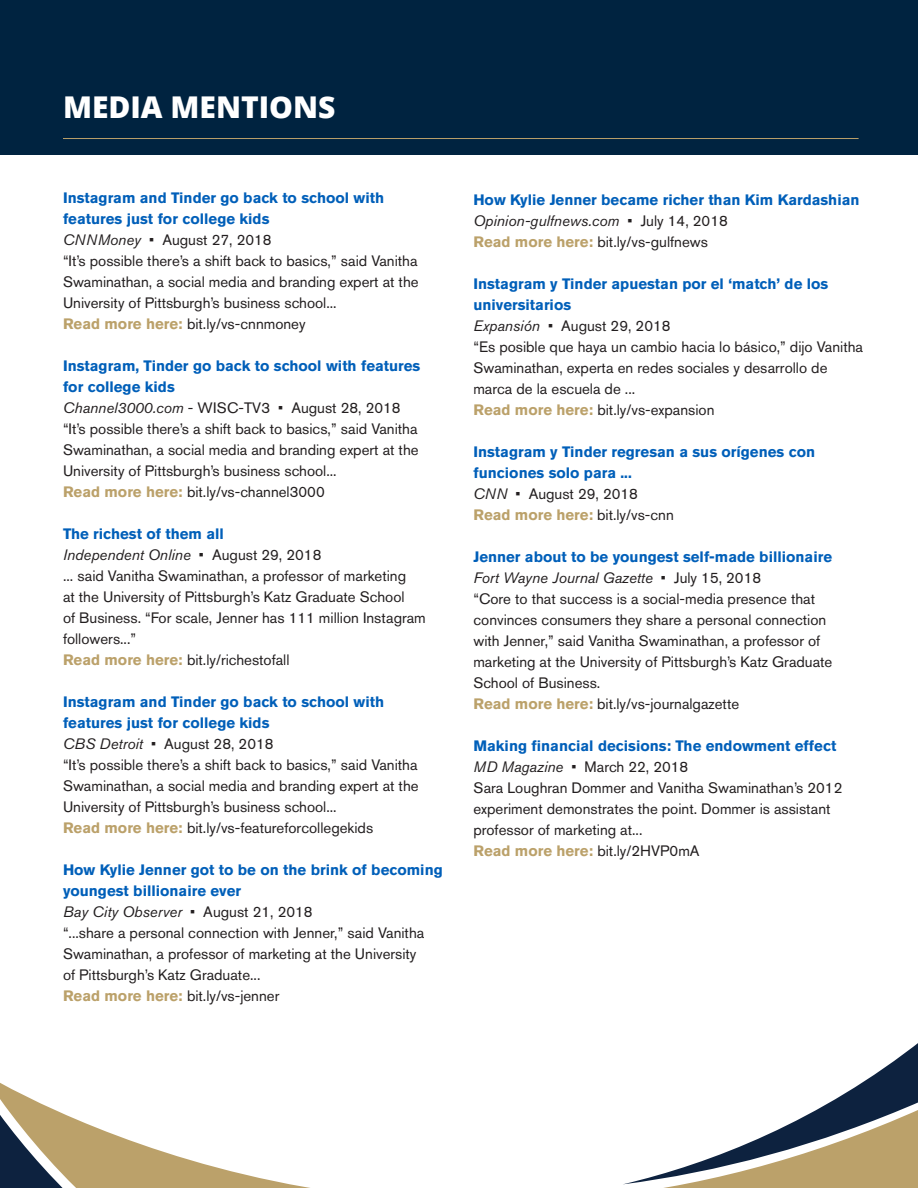
<style>
.page{position:relative;width:918px;height:1188px;background:#fff}
.page>*{position:absolute;margin:0;border:0;box-sizing:border-box;transform-origin:0 0}
.t1{font:800 30px "Open Sans";color:#fff}
.t2{font:15px/21px "Akzidenz Grotesk BQ";color:#231f20}
.t3{font:700 15px/21px "Akzidenz Grotesk BQ";color:#005fb9}
.t4{font:italic 15px "Akzidenz Grotesk BQ";color:#231f20}
.t5{font:700 15px "Akzidenz Grotesk BQ";color:#bba16a}
.s1{font-style:italic}
.s2{font-weight:700;color:#bba16a}
.s3{font-style:normal}
.s4{font-weight:400;color:#231f20}
</style>
<div class="page">
<div style="left:0;top:0;width:918px;height:155px;background:#002340"></div>
<svg style="left:0;top:1083px;width:918px;height:105px"></svg>
<svg style="left:623px;top:1043px;width:295px;height:141px"></svg>
<svg style="left:0;top:1089px;width:210px;height:99px"></svg>
<hr style="left:63px;top:138px;width:796px;height:1px;background:#bba16a">
<p class="t1" style="left:63px;top:85px;width:274px">MEDIA MENTIONS</p>
<p class="t3" style="left:63px;top:188px;width:323px">Instagram and Tinder go back to school with features just for college kids</p>
<p class="t2" style="left:63px;top:230px;width:210px"><span class="s1">CNNMoney</span> • August 27, 2018</p>
<p class="t2" style="left:63px;top:251px;width:357px;text-align:justify">“It’s possible there’s a shift back to basics,” said Vanitha Swaminathan, a social media and branding expert at the University of Pittsburgh’s business school...</p>
<p class="t2" style="left:63px;top:314px;width:244px"><span class="s2">Read more here:</span> bit.ly/vs-cnnmoney</p>
<p class="t3" style="left:63px;top:356px;width:359px">Instagram, Tinder go back to school with features for college kids</p>
<p class="t2" style="left:63px;top:398px;width:339px"><span class="s1">Channel3000.com</span> - WISC-TV3 • August 28, 2018</p>
<p class="t2" style="left:63px;top:419px;width:357px;text-align:justify">“It’s possible there’s a shift back to basics,” said Vanitha Swaminathan, a social media and branding expert at the University of Pittsburgh’s business school...</p>
<p class="t2" style="left:63px;top:482px;width:263px"><span class="s2">Read more here:</span> bit.ly/vs-channel3000</p>
<p class="t3" style="left:63px;top:524px;width:162px">The richest of them all</p>
<p class="t4" style="left:63px;top:546px;width:260px">Independent Online <span class="s3">• August 29, 2018</span></p>
<p class="t2" style="left:63px;top:566px;width:345px">... said Vanitha Swaminathan, a professor of marketing</p>
<p class="t2" style="left:63px;top:587px;width:343px">at the University of Pittsburgh’s Katz Graduate School</p>
<p class="t2" style="left:63px;top:608px;width:364px">of Business. “For scale, Jenner has 111 million Instagram followers...”</p>
<p class="t2" style="left:63px;top:650px;width:228px"><span class="s2">Read more here:</span> bit.ly/richestofall</p>
<p class="t3" style="left:63px;top:692px;width:323px">Instagram and Tinder go back to school with features just for college kids</p>
<p class="t2" style="left:63px;top:734px;width:212px"><span class="s1">CBS Detroit</span> • August 28, 2018</p>
<p class="t2" style="left:63px;top:755px;width:357px;text-align:justify">“It’s possible there’s a shift back to basics,” said Vanitha Swaminathan, a social media and branding expert at the University of Pittsburgh’s business school...</p>
<p class="t2" style="left:63px;top:818px;width:312px"><span class="s2">Read more here:</span> bit.ly/vs-featureforcollegekids</p>
<p class="t3" style="left:63px;top:860px;width:381px">How Kylie Jenner got to be on the brink of becoming youngest billionaire ever</p>
<p class="t4" style="left:63px;top:903px;width:251px">Bay City Observer <span class="s3">• August 21, 2018</span></p>
<p class="t2" style="left:63px;top:923px;width:363px">“...share a personal connection with Jenner,” said Vanitha<br>Swaminathan, a professor of marketing at the University</p>
<p class="t2" style="left:63px;top:965px;width:199px">of Pittsburgh’s Katz Graduate...</p>
<p class="t2" style="left:63px;top:986px;width:218px"><span class="s2">Read more here:</span> bit.ly/vs-jenner</p>
<p class="t3" style="left:473px;top:189px;width:388px">How Kylie Jenner became richer than Kim Kardashian</p>
<p class="t4" style="left:473px;top:212px;width:256px">Opinion-gulfnews.com <span class="s3">• July 14, 2018</span></p>
<p class="t2" style="left:473px;top:231px;width:236px"><span class="s2">Read more here:</span> bit.ly/vs-gulfnews</p>
<p class="t3" style="left:473px;top:273px;width:356px">Instagram y Tinder apuestan por el ‘match’ de los universitarios</p>
<p class="t2" style="left:473px;top:315px;width:199px"><span class="s1">Expansión</span> • August 29, 2018</p>
<p class="t2" style="left:473px;top:336px;width:391px">“Es posible que haya un cambio hacia lo básico,” dijo Vanitha<br>Swaminathan, experta en redes sociales y desarrollo de marca de la escuela de ...</p>
<p class="t2" style="left:473px;top:399px;width:243px"><span class="s2">Read more here:</span> bit.ly/vs-expansion</p>
<p class="t3" style="left:473px;top:441px;width:343px">Instagram y Tinder regresan a sus orígenes con funciones solo para ...</p>
<p class="t2" style="left:473px;top:483px;width:166px"><span class="s1">CNN</span> • August 29, 2018</p>
<p class="t5" style="left:473px;top:506px;width:202px">Read more here: <span class="s4">bit.ly/vs-cnn</span></p>
<p class="t3" style="left:473px;top:546px;width:360px">Jenner about to be youngest self-made billionaire</p>
<p class="t4" style="left:473px;top:569px;width:289px">Fort Wayne Journal Gazette <span class="s3">• July 15, 2018</span></p>
<p class="t2" style="left:473px;top:588px;width:354px">“Core to that success is a social-media presence that convinces consumers they share a personal connection</p>
<p class="t2" style="left:473px;top:630px;width:361px">with Jenner,” said Vanitha Swaminathan, a professor of marketing at the University of Pittsburgh’s Katz Graduate<br>School of Business.</p>
<p class="t2" style="left:473px;top:693px;width:267px"><span class="s2">Read more here:</span> bit.ly/vs-journalgazette</p>
<p class="t3" style="left:473px;top:735px;width:364px">Making financial decisions: The endowment effect</p>
<p class="t2" style="left:473px;top:756px;width:216px"><span class="s1">MD Magazine</span> • March 22, 2018</p>
<p class="t2" style="left:473px;top:777px;width:371px">Sara Loughran Dommer and Vanitha Swaminathan’s 2012 experiment demonstrates the point. Dommer is assistant professor of marketing at...</p>
<p class="t2" style="left:473px;top:840px;width:228px"><span class="s2">Read more here:</span> bit.ly/2HVP0mA</p>
</div>
